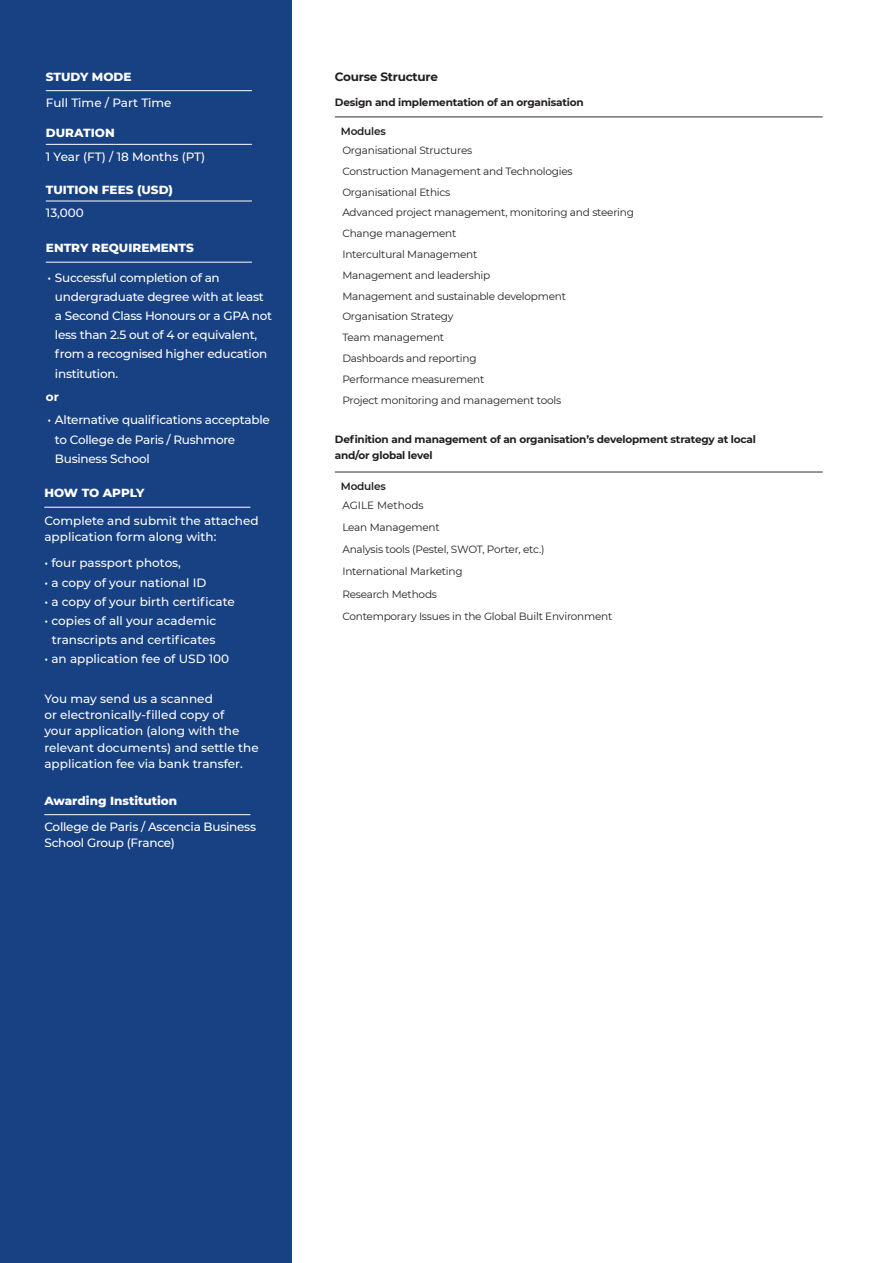
<style>
.page{position:relative;width:893px;height:1263px;background:#fff}
.page>*{position:absolute;margin:0;border:0;box-sizing:border-box;transform-origin:0 0}
.t1{font:500 12px/19.2px "Montserrat";letter-spacing:-.01em;color:#fff}
.t2{font:800 12px "Montserrat";color:#fff}
.t3{font:700 12px "Montserrat";letter-spacing:-.02em;color:#231f20}
.t4{font:700 12px "Montserrat";color:#fff}
.t5{font:10.5px/20.9px "Montserrat";letter-spacing:-.02em;color:#231f20}
.t6{font:700 10.5px/16.2px "Montserrat";letter-spacing:-.02em;color:#231f20}
.t7{font:600 10.5px "Montserrat";letter-spacing:-.02em;color:#231f20}
</style>
<div class="page">
<div style="left:0;top:0;width:292px;height:1263px;background:#184183"></div>
<hr style="left:46px;top:90px;width:206px;height:1px;background:#fff">
<hr style="left:46px;top:144px;width:206px;height:1px;background:#fff">
<hr style="left:46px;top:201px;width:206px;height:1px;background:#fff">
<hr style="left:46px;top:262px;width:206px;height:1px;background:#fff">
<hr style="left:45px;top:814px;width:205px;height:1px;background:#fff">
<hr style="left:45px;top:507px;width:205px;height:1px;background:#fff">
<hr style="left:335px;top:117px;width:488px;height:1px;background:#333033">
<hr style="left:335px;top:472px;width:488px;height:1px;background:#333033">
<p class="t2" style="left:46px;top:71px;width:87px">STUDY MODE</p>
<p class="t1" style="left:46px;top:94px;width:127px">Full Time / Part Time</p>
<p class="t2" style="left:46px;top:128px;width:70px">DURATION</p>
<p class="t1" style="left:46px;top:147px;width:161px">1 Year (FT) / 18 Months (PT)</p>
<p class="t2" style="left:46px;top:184px;width:129px">TUITION FEES (USD)</p>
<p class="t1" style="left:46px;top:204px;width:39px">13,000</p>
<p class="t2" style="left:46px;top:242px;width:149px">ENTRY REQUIREMENTS</p>
<p class="t1" style="left:55px;top:268px;width:219px;text-indent:-8px">• Successful completion of an undergraduate degree with at least a Second Class Honours or a GPA not less than 2.5 out of 4 or equivalent, from a recognised higher education institution.</p>
<p class="t4" style="left:46px;top:391px;width:15px">or</p>
<p class="t1" style="left:55px;top:410px;width:216px;text-indent:-8px">• Alternative qualifications acceptable to College de Paris / Rushmore<br>Business School</p>
<p class="t2" style="left:44px;top:487px;width:102px">HOW TO APPLY</p>
<p class="t1" style="left:44px;top:513px;width:216px;line-height:16.2px">Complete and submit the attached application form along with:</p>
<p class="t1" style="left:44px;top:554px;width:138px">• four passport photos,</p>
<p class="t1" style="left:44px;top:573px;width:164px">• a copy of your national ID</p>
<p class="t1" style="left:44px;top:591px;width:192px">• a copy of your birth certificate</p>
<p class="t1" style="left:44px;top:611px;width:173px;text-align:center">• copies of all your academic transcripts and certificates</p>
<p class="t1" style="left:44px;top:650px;width:186px">• an application fee of USD 100</p>
<p class="t1" style="left:44px;top:691px;width:216px;line-height:16.2px">You may send us a scanned<br>or electronically-filled copy of<br>your application (along with the relevant documents) and settle the application fee via bank transfer.</p>
<p class="t2" style="left:44px;top:795px;width:134px">Awarding Institution</p>
<p class="t1" style="left:44px;top:819px;width:213px;line-height:16.2px">College de Paris / Ascencia Business<br>School Group (France)</p>
<p class="t3" style="left:335px;top:71px;width:105px">Course Structure</p>
<p class="t6" style="left:335px;top:95px;width:250px">Design and implementation of an organisation</p>
<p class="t7" style="left:341px;top:125px;width:46px">Modules</p>
<p class="t5" style="left:342px;top:141px;width:293px">Organisational Structures<br>Construction Management and Technologies<br>Organisational Ethics<br>Advanced project management, monitoring and steering<br>Change management<br>Intercultural Management<br>Management and leadership<br>Management and sustainable development<br>Organisation Strategy<br>Team management<br>Dashboards and reporting<br>Performance measurement<br>Project monitoring and management tools</p>
<p class="t6" style="left:335px;top:431px;width:422px">Definition and management of an organisation’s development strategy at local and/or global level</p>
<p class="t7" style="left:341px;top:480px;width:46px">Modules</p>
<p class="t5" style="left:342px;top:495px;width:272px;line-height:22px">AGILE Methods<br>Lean Management<br>Analysis tools (Pestel, SWOT, Porter, etc.)<br>International Marketing<br>Research Methods<br>Contemporary Issues in the Global Built Environment</p>
</div>
